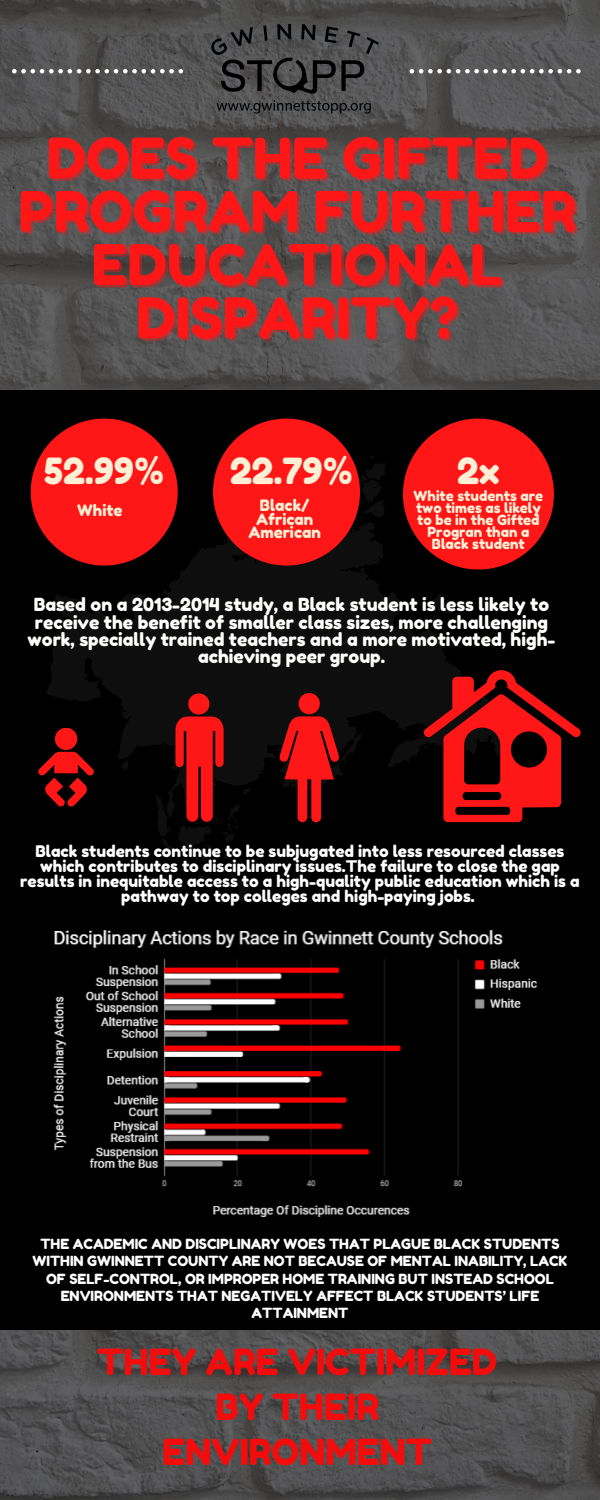
<style>
.page{position:relative;width:600px;height:1500px;background:#fff}
.page>*{position:absolute;margin:0;border:0;box-sizing:border-box;transform-origin:0 0}
.t1{font:56px/53.2px "Fredoka One";color:#ff1616;text-align:center}
.t2{font:36px/45px "Fredoka One";color:#f40c0c;text-align:center}
.t3{font:36px "Fredoka One";color:#ffefd5}
.t4{font:18px/17.2px "Fredoka One";color:#fffffe;text-align:center}
.t5{font:16px/15px "Fredoka One";color:#fff;text-align:center}
.t6{font:15.7px/13.5px "Fredoka One";color:#ffefd5;text-align:center}
.t7{font:14px/17.2px "Fredoka One";color:#fff;text-align:center}
.t8{font:14px/12px "Fredoka One";color:#ffefd5;text-align:center}
</style>
<div class="page">
<img style="left:0;top:0;width:600px;height:1500px">
<div style="left:0;top:929px;width:600px;height:307px;background:#000"></div>
<div style="left:0;top:1220px;width:600px;height:110px;background:#000"></div>
<svg style="left:0;top:351px;width:600px;height:578px;background:#0b0b0b"></svg>
<svg style="left:31px;top:419px;width:147px;height:147px;background:#c81111"></svg>
<svg style="left:213px;top:419px;width:147px;height:147px;background:#c91212"></svg>
<svg style="left:403px;top:419px;width:151px;height:151px;background:#c81111"></svg>
<svg style="left:424px;top:670px;width:156px;height:152px;background:#740b0b"></svg>
<svg style="left:280px;top:693px;width:59px;height:129px;background:#880e0e"></svg>
<svg style="left:175px;top:693px;width:48px;height:129px;background:#9e1010"></svg>
<div style="left:55px;top:728px;width:22px;height:22px;background:#ff1616;border-radius:50%"></div>
<svg style="left:38px;top:752px;width:56px;height:54px;background:#750a0a"></svg>
<svg style="left:12px;top:69px;width:171px;height:5px"></svg>
<svg style="left:410px;top:69px;width:171px;height:5px"></svg>
<img style="left:212px;top:24px;width:166px;height:91px">
<img style="left:40px;top:918px;width:511px;height:299px">
<p class="t1" style="left:18px;top:131px;width:559px">DOES THE GIFTED<br>PROGRAM FURTHER<br>EDUCATIONAL<br>DISPARITY?</p>
<p class="t3" style="left:44px;top:449px;width:122px">52.99%</p>
<p class="t6" style="left:77px;top:503px;width:47px">White</p>
<p class="t3" style="left:230px;top:449px;width:124px">22.79%</p>
<p class="t6" style="left:248px;top:499px;width:74px">Black/<br>African<br>American</p>
<p class="t8" style="left:414px;top:490px;width:131px">White students are two times as likely to be in the Gifted<br>Progran than a<br>Black student</p>
<p class="t3" style="left:457px;top:449px;width:44px">2x</p>
<p class="t4" style="left:28px;top:596px;width:529px">Based on a 2013-2014 study, a Black student is less likely to receive the benefit of smaller class sizes, more challenging work, specially trained teachers and a more motivated, high&shy;achieving peer group.</p>
<p class="t5" style="left:20px;top:843px;width:561px">Black students continue to be subjugated into less resourced classes which contributes to disciplinary issues.The failure to close the gap results in inequitable access to a high-quality public education which is a pathway to top colleges and high-paying jobs.</p>
<p class="t7" style="left:32px;top:1235px;width:537px">THE ACADEMIC AND DISCIPLINARY WOES THAT PLAGUE BLACK STUDENTS WITHIN GWINNETT COUNTY ARE NOT BECAUSE OF MENTAL INABILITY, LACK OF SELF-CONTROL, OR IMPROPER HOME TRAINING BUT INSTEAD SCHOOL ENVIRONMENTS THAT NEGATIVELY AFFECT BLACK STUDENTS’ LIFE ATTAINMENT</p>
<p class="t2" style="left:97px;top:1339px;width:402px">THEY ARE VICTIMIZED<br>BY THEIR<br>ENVIRONMENT</p>
</div>
